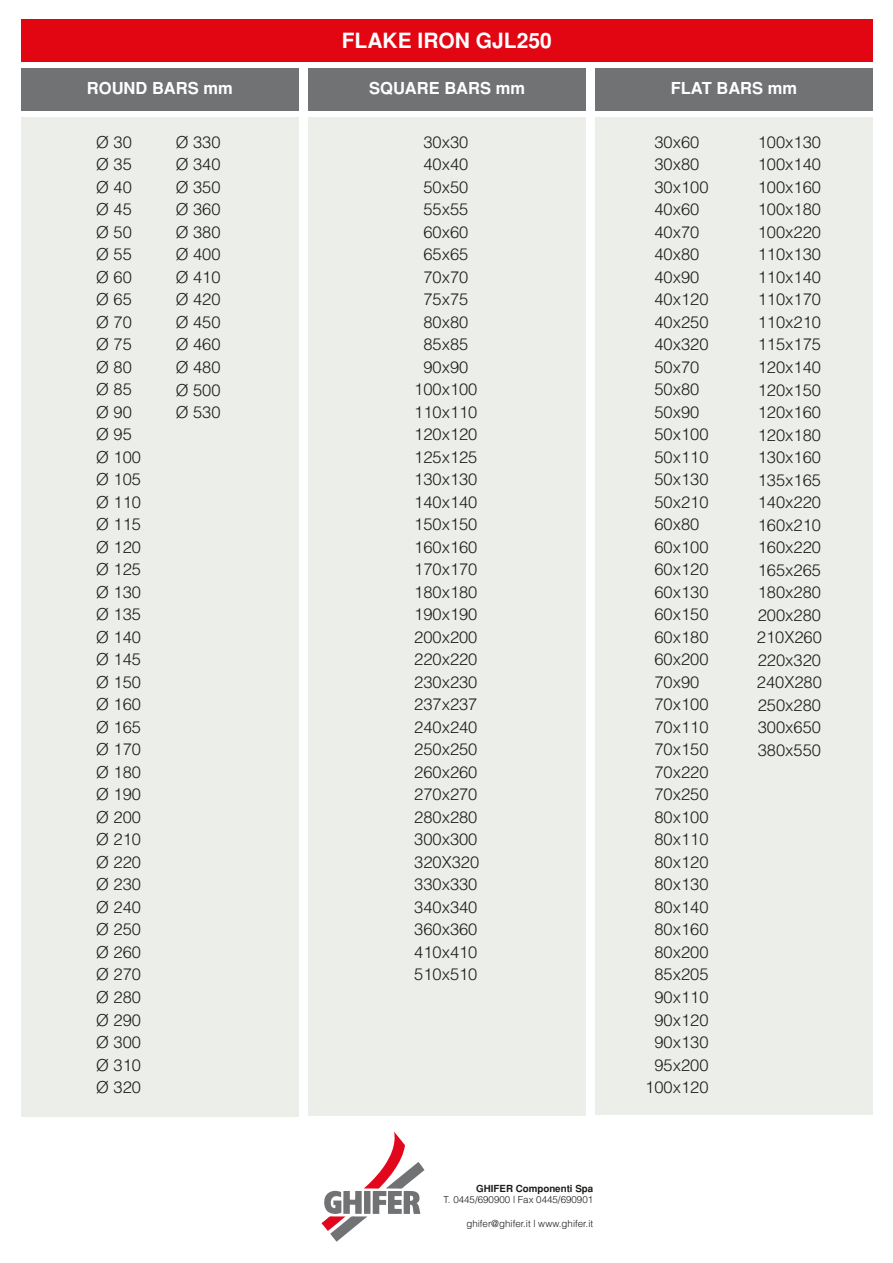
<style>
.page{position:relative;width:893px;height:1263px;background:#fff}
.page>*{position:absolute;margin:0;border:0;box-sizing:border-box;transform-origin:0 0}
.t1{font:700 21px "Helvetica";color:#fff}
.t2{font:300 16.5px/22.5px "Helvetica";color:#1d1d1b;text-align:justify}
.t3{font:700 16.5px "Helvetica";color:#fff}
.t4{font:300 9.75px "Helvetica";color:#1d1d1b}
.t5{font:700 9.75px "Helvetica";color:#1d1d1b}
</style>
<div class="page">
<div style="left:21px;top:19px;width:851px;height:43px;background:#e20613"></div>
<div style="left:21px;top:68px;width:278px;height:42px;background:#717274"></div>
<div style="left:308px;top:68px;width:278px;height:42px;background:#717274"></div>
<div style="left:595px;top:68px;width:278px;height:42px;background:#717274"></div>
<div style="left:21px;top:117px;width:278px;height:1000px;background:#eceeea"></div>
<div style="left:308px;top:117px;width:278px;height:999px;background:#eceeea"></div>
<svg style="left:322px;top:1131px;width:102px;height:111px"></svg>
<div style="left:595px;top:117px;width:278px;height:998px;background:#eceeea"></div>
<p class="t1" style="left:342px;top:28px;width:212px">FLAKE IRON GJL250</p>
<p class="t3" style="left:87px;top:79px;width:147px">ROUND BARS mm</p>
<p class="t3" style="left:369px;top:79px;width:157px">SQUARE BARS mm</p>
<p class="t3" style="left:671px;top:79px;width:128px">FLAT BARS mm</p>
<p class="t2" style="left:96px;top:130px;width:46px;text-align:left">Ø 30<br>Ø 35<br>Ø 40<br>Ø 45<br>Ø 50<br>Ø 55<br>Ø 60<br>Ø 65<br>Ø 70<br>Ø 75<br>Ø 80<br>Ø 85<br>Ø 90<br>Ø 95<br>Ø 100<br>Ø 105<br>Ø 110<br>Ø 115<br>Ø 120<br>Ø 125<br>Ø 130<br>Ø 135<br>Ø 140<br>Ø 145<br>Ø 150<br>Ø 160<br>Ø 165<br>Ø 170<br>Ø 180<br>Ø 190<br>Ø 200<br>Ø 210<br>Ø 220<br>Ø 230<br>Ø 240<br>Ø 250<br>Ø 260<br>Ø 270<br>Ø 280<br>Ø 290<br>Ø 300<br>Ø 310<br>Ø 320</p>
<p class="t2" style="left:176px;top:130px;width:46px">Ø 330<br>Ø 340<br>Ø 350<br>Ø 360<br>Ø 380<br>Ø 400<br>Ø 410<br>Ø 420<br>Ø 450<br>Ø 460<br>Ø 480<br>Ø 500<br>Ø 530</p>
<p class="t2" style="left:414px;top:130px;width:67px;text-align:center">30x30<br>40x40<br>50x50<br>55x55<br>60x60<br>65x65<br>70x70<br>75x75<br>80x80<br>85x85<br>90x90<br>100x100<br>110x110<br>120x120<br>125x125<br>130x130<br>140x140<br>150x150<br>160x160<br>170x170<br>180x180<br>190x190<br>200x200<br>220x220<br>230x230<br>237x237<br>240x240<br>250x250<br>260x260<br>270x270<br>280x280<br>300x300<br>320X320<br>330x330<br>340x340<br>360x360<br>410x410<br>510x510</p>
<p class="t5" style="left:476px;top:1182px;width:119px">GHIFER Componenti Spa</p>
<p class="t4" style="left:444px;top:1194px;width:151px">T. 0445/690900 | Fax 0445/690901</p>
<p class="t4" style="left:466px;top:1217px;width:128px">ghifer@ghifer.it | www.ghifer.it</p>
<p class="t2" style="left:645px;top:130px;width:65px;text-align:center">30x60<br>30x80<br>30x100<br>40x60<br>40x70<br>40x80<br>40x90<br>40x120<br>40x250<br>40x320<br>50x70<br>50x80<br>50x90<br>50x100<br>50x110<br>50x130<br>50x210<br>60x80<br>60x100<br>60x120<br>60x130<br>60x150<br>60x180<br>60x200<br>70x90<br>70x100<br>70x110<br>70x150<br>70x220<br>70x250<br>80x100<br>80x110<br>80x120<br>80x130<br>80x140<br>80x160<br>80x200<br>85x205<br>90x110<br>90x120<br>90x130<br>95x200<br>100x120</p>
<p class="t2" style="left:757px;top:130px;width:67px">100x130<br>100x140<br>100x160<br>100x180<br>100x220<br>110x130<br>110x140<br>110x170<br>110x210<br>115x175<br>120x140<br>120x150<br>120x160<br>120x180<br>130x160<br>135x165<br>140x220<br>160x210<br>160x220<br>165x265<br>180x280<br>200x280<br>210X260<br>220x320<br>240X280<br>250x280<br>300x650<br>380x550</p>
</div>
